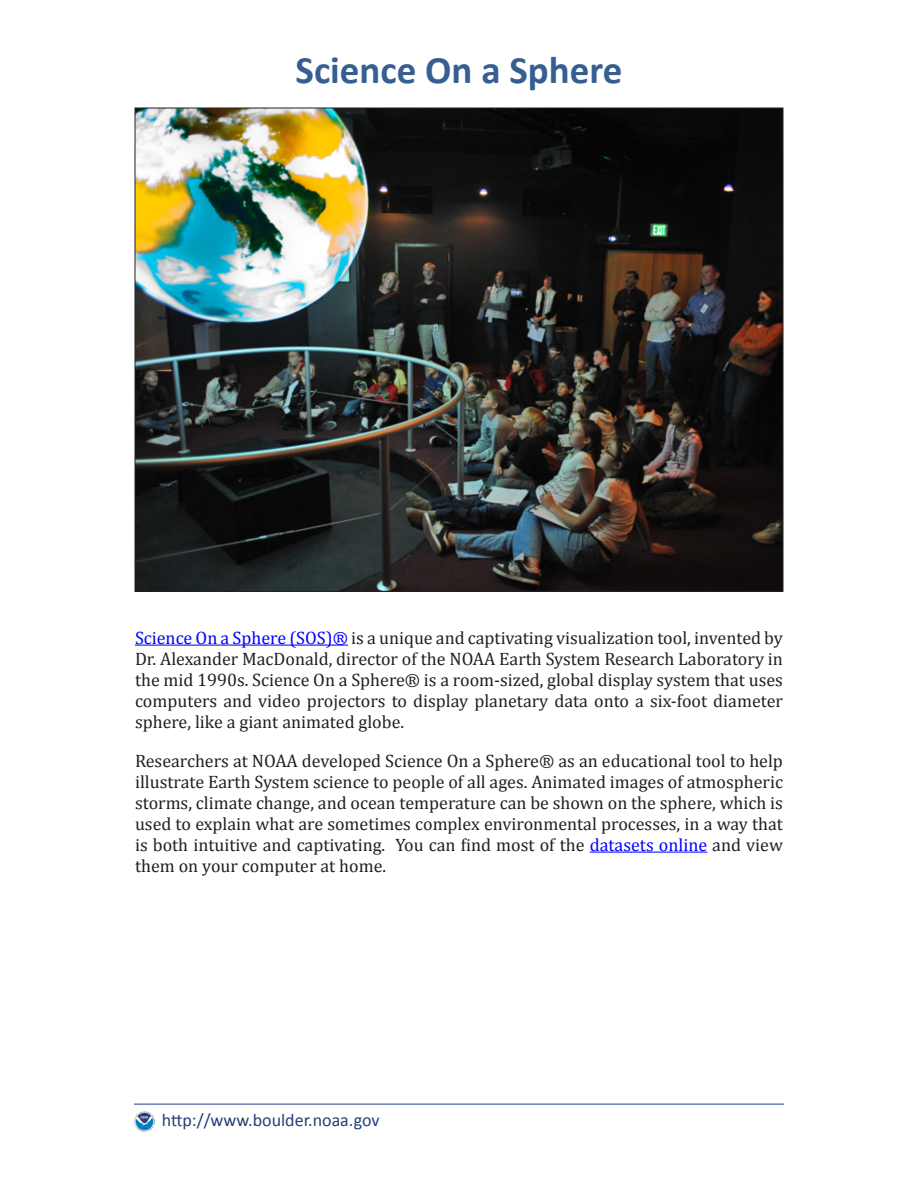
<style>
.page{position:relative;width:918px;height:1188px;background:#fff}
.page>*{position:absolute;margin:0;border:0;box-sizing:border-box;transform-origin:0 0}
.t1{font:700 39px "Calibri";color:#365f91}
.t2{font:18px/21px "Cambria";color:#231f20;text-align:justify}
.t3{font:18px "Calibri";color:#244078}
.s1{color:#00f}
</style>
<div class="page">
<hr style="left:135px;top:645px;width:213px;height:1px;background:#00f">
<hr style="left:590px;top:852px;width:117px;height:1px;background:#00f">
<img style="left:137px;top:110px;width:644px;height:480px">
<img style="left:134px;top:1111px;width:20px;height:21px">
<hr style="left:134px;top:1104px;width:650px;height:1px;background:#283a8b">
<h1 class="t1" style="left:296px;top:45px;width:328px">Science On a Sphere</h1>
<p class="t2" style="left:135px;top:627px;width:650px"><span class="s1">Science On a Sphere (SOS)®</span> is a unique and captivating visualization tool, invented by Dr. Alexander MacDonald, director of the NOAA Earth System Research Laboratory in the mid 1990s. Science On a Sphere® is a room-sized, global display system that uses computers and video projectors to display planetary data onto a six-foot diameter sphere, like a giant animated globe.</p>
<p class="t2" style="left:135px;top:750px;width:650px">Researchers at NOAA developed Science On a Sphere® as an educational tool to help illustrate Earth System science to people of all ages. Animated images of atmospheric storms, climate change, and ocean temperature can be shown on the sphere, which is used to explain what are sometimes complex environmental processes, in a way that is both intuitive and captivating. You can find most of the <span class="s1">datasets online</span> and view them on your computer at home.</p>
<p class="t3" style="left:162px;top:1109px;width:219px">http://www.boulder.noaa.gov</p>
</div>
